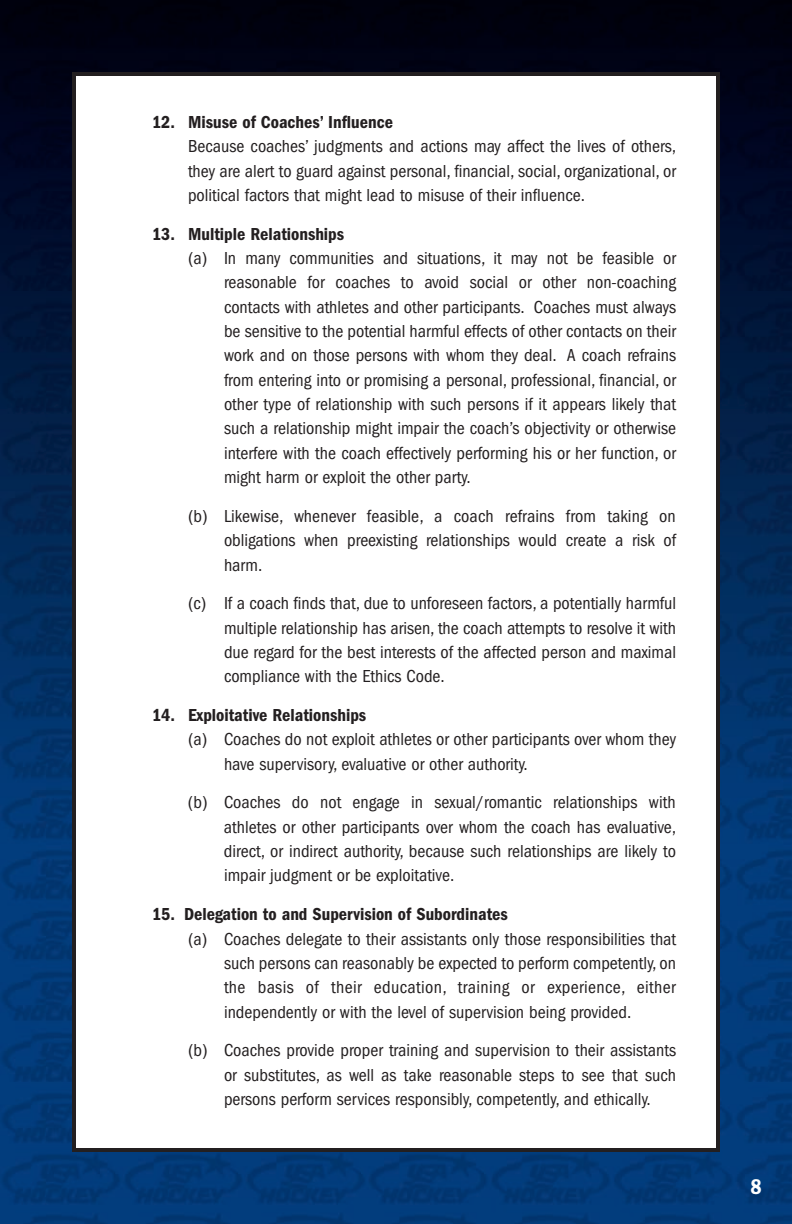
<style>
.page{position:relative;width:792px;height:1224px;background:#fff}
.page>*{position:absolute;margin:0;border:0;box-sizing:border-box;transform-origin:0 0}
.t1{font:600 condensed 22px "Franklin Gothic";color:#fff}
.t2{font:condensed 18px/24.4px "Franklin Gothic";color:#231f20;text-align:justify}
.t3{font:600 condensed 18px "Franklin Gothic";color:#231f20}
</style>
<div class="page">
<img style="left:0;top:0;width:792px;height:1224px">
<div style="left:74px;top:74px;width:644px;height:1076px;background:#fff"></div>
<div style="left:72px;top:72px;width:648px;height:1080px;border:4px solid #231f20"></div>
<p class="t3" style="left:152px;top:116px;width:242px">12. Misuse of Coaches’ Influence</p>
<p class="t2" style="left:188px;top:136px;width:490px">Because coaches’ judgments and actions may affect the lives of others, they are alert to guard against personal, financial, social, organizational, or political factors that might lead to misuse of their influence.</p>
<p class="t3" style="left:152px;top:228px;width:194px">13. Multiple Relationships</p>
<p class="t2" style="left:224px;top:247px;width:454px;text-indent:-36px">(a) In many communities and situations, it may not be feasible or reasonable for coaches to avoid social or other non-coaching contacts with athletes and other participants. Coaches must always be sensitive to the potential harmful effects of other contacts on their work and on those persons with whom they deal. A coach refrains from entering into or promising a personal, professional, financial, or other type of relationship with such persons if it appears likely that such a relationship might impair the coach’s objectivity or otherwise interfere with the coach effectively performing his or her function, or might harm or exploit the other party.</p>
<p class="t2" style="left:224px;top:505px;width:454px;text-indent:-36px">(b) Likewise, whenever feasible, a coach refrains from taking on obligations when preexisting relationships would create a risk of harm.</p>
<p class="t2" style="left:224px;top:593px;width:454px;text-indent:-36px">(c) If a coach finds that, due to unforeseen factors, a potentially harmful multiple relationship has arisen, the coach attempts to resolve it with due regard for the best interests of the affected person and maximal compliance with the Ethics Code.</p>
<p class="t3" style="left:152px;top:709px;width:216px">14. Exploitative Relationships</p>
<p class="t2" style="left:224px;top:729px;width:454px;text-indent:-36px">(a) Coaches do not exploit athletes or other participants over whom they have supervisory, evaluative or other authority.</p>
<p class="t2" style="left:224px;top:792px;width:454px;text-indent:-36px">(b) Coaches do not engage in sexual/romantic relationships with athletes or other participants over whom the coach has evaluative, direct, or indirect authority, because such relationships are likely to impair judgment or be exploitative.</p>
<p class="t3" style="left:152px;top:908px;width:357px">15. Delegation to and Supervision of Subordinates</p>
<p class="t2" style="left:224px;top:928px;width:454px;text-indent:-36px">(a) Coaches delegate to their assistants only those responsibilities that such persons can reasonably be expected to perform competently, on the basis of their education, training or experience, either independently or with the level of supervision being provided.</p>
<p class="t2" style="left:224px;top:1040px;width:454px;text-indent:-36px">(b) Coaches provide proper training and supervision to their assistants or substitutes, as well as take reasonable steps to see that such persons perform services responsibly, competently, and ethically.</p>
<p class="t1" style="left:750px;top:1179px;width:13px">8</p>
</div>
